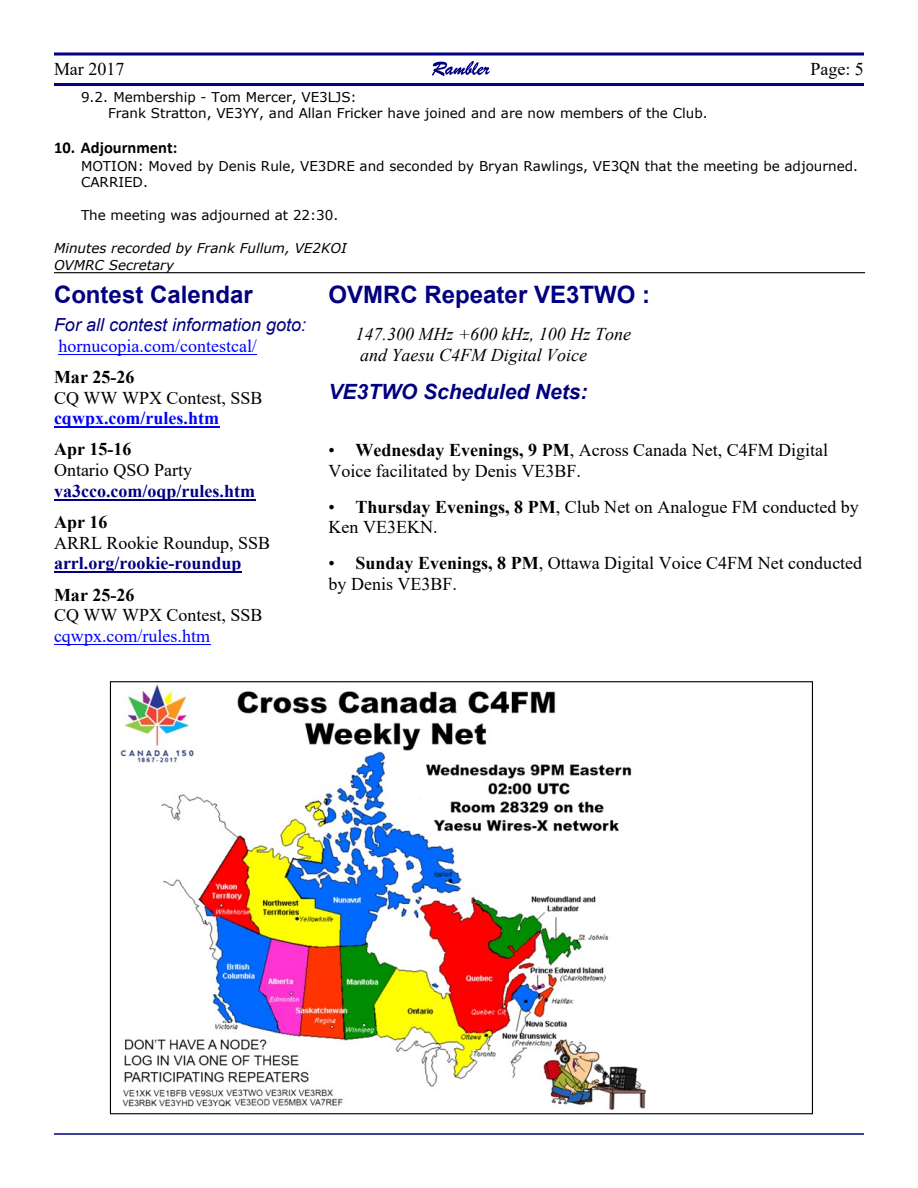
<style>
.page{position:relative;width:918px;height:1188px;background:#fff}
.page>*{position:absolute;margin:0;border:0;box-sizing:border-box;transform-origin:0 0}
.t1{font:700 24px "Arial";color:#000080}
.t2{font:italic 700 21px "Arial";color:#000080}
.t3{font:18px/20.7px "Times New Roman";color:#000}
.t4{font:italic 18px/20.7px "Times New Roman";color:#000}
.t5{font:700 18px "Times New Roman";color:#000080}
.t6{font:18px "Times New Roman";color:#00f}
.t7{font:italic 18px "Arial";color:#000080}
.t8{font:700 18px "Times New Roman";color:#000}
.t9{font:700 18px "Times New Roman";color:#00f}
.t10{font:700 16.5px "Calibri";color:#000}
.t11{font:13.5px/16.4px "Verdana";color:#000}
.t12{font:italic 13.5px/16.4px "Verdana";color:#000}
.s1{font-weight:700}
</style>
<div class="page">
<svg style="left:54px;top:52px;width:810px;height:4px;background:#3f3f9f"></svg>
<hr style="left:54px;top:83px;width:810px;height:3px;background:#000080">
<svg style="left:432px;top:61px;width:58px;height:15px"></svg>
<hr style="left:54px;top:1133px;width:810px;height:2px;background:#00007f">
<hr style="left:54px;top:272px;width:811px;height:1px;background:#000">
<hr style="left:59px;top:354px;width:198px;height:1px;background:#00f">
<hr style="left:54px;top:426px;width:165px;height:2px;background:#00f">
<hr style="left:54px;top:499px;width:201px;height:2px;background:#000080">
<hr style="left:54px;top:571px;width:188px;height:2px;background:#000080">
<hr style="left:54px;top:644px;width:156px;height:1px;background:#00f">
<img style="left:120px;top:684px;width:527px;height:426px">
<p class="t3" style="left:54px;top:60px;width:72px">Mar 2017</p>
<p class="t3" style="left:810px;top:60px;width:55px">Page: 5</p>
<p class="t11" style="left:108px;top:90px;width:601px;text-indent:-27px">9.2. Membership - Tom Mercer, VE3LJS:<br>Frank Stratton, VE3YY, and Allan Fricker have joined and are now members of the Club.</p>
<p class="t10" style="left:54px;top:141px;width:125px">10. Adjournment:</p>
<p class="t11" style="left:81px;top:159px;width:779px">MOTION: Moved by Denis Rule, VE3DRE and seconded by Bryan Rawlings, VE3QN that the meeting be adjourned.<br>CARRIED.</p>
<p class="t11" style="left:81px;top:208px;width:259px">The meeting was adjourned at 22:30.</p>
<p class="t12" style="left:54px;top:241px;width:294px">Minutes recorded by Frank Fullum, VE2KOI<br>OVMRC Secretary</p>
<h1 class="t1" style="left:54px;top:286px;width:200px">Contest Calendar</h1>
<p class="t7" style="left:54px;top:318px;width:254px">For all contest information goto:</p>
<p class="t6" style="left:59px;top:339px;width:200px">hornucopia.com/contestcal/</p>
<p class="t8" style="left:54px;top:371px;width:82px">Mar 25-26</p>
<p class="t3" style="left:54px;top:389px;width:210px">CQ WW WPX Contest, SSB</p>
<p class="t9" style="left:54px;top:412px;width:167px">cqwpx.com/rules.htm</p>
<p class="t8" style="left:54px;top:443px;width:79px">Apr 15-16</p>
<p class="t3" style="left:54px;top:462px;width:140px">Ontario QSO Party</p>
<p class="t5" style="left:54px;top:485px;width:203px">va3cco.com/oqp/rules.htm</p>
<p class="t8" style="left:54px;top:516px;width:55px">Apr 16</p>
<p class="t3" style="left:54px;top:534px;width:218px">ARRL Rookie Roundup, SSB</p>
<p class="t5" style="left:54px;top:557px;width:189px">arrl.org/rookie-roundup</p>
<p class="t8" style="left:54px;top:588px;width:82px">Mar 25-26</p>
<p class="t3" style="left:54px;top:607px;width:210px">CQ WW WPX Contest, SSB</p>
<p class="t6" style="left:54px;top:630px;width:158px">cqwpx.com/rules.htm</p>
<h1 class="t1" style="left:328px;top:286px;width:323px">OVMRC Repeater VE3TWO :</h1>
<p class="t4" style="left:356px;top:325px;width:277px">147.300 MHz +600 kHz, 100 Hz Tone and Yaesu C4FM Digital Voice</p>
<p class="t2" style="left:328px;top:384px;width:261px">VE3TWO Scheduled Nets:</p>
<p class="t3" style="left:328px;top:442px;width:501px">• <span class="s1">Wednesday Evenings, 9 PM</span>, Across Canada Net, C4FM Digital<br>Voice facilitated by Denis VE3BF.</p>
<p class="t3" style="left:328px;top:498px;width:532px">• <span class="s1">Thursday Evenings, 8 PM</span>, Club Net on Analogue FM conducted by<br>Ken VE3EKN.</p>
<p class="t3" style="left:328px;top:554px;width:535px">• <span class="s1">Sunday Evenings, 8 PM</span>, Ottawa Digital Voice C4FM Net conducted by Denis VE3BF.</p>
</div>
